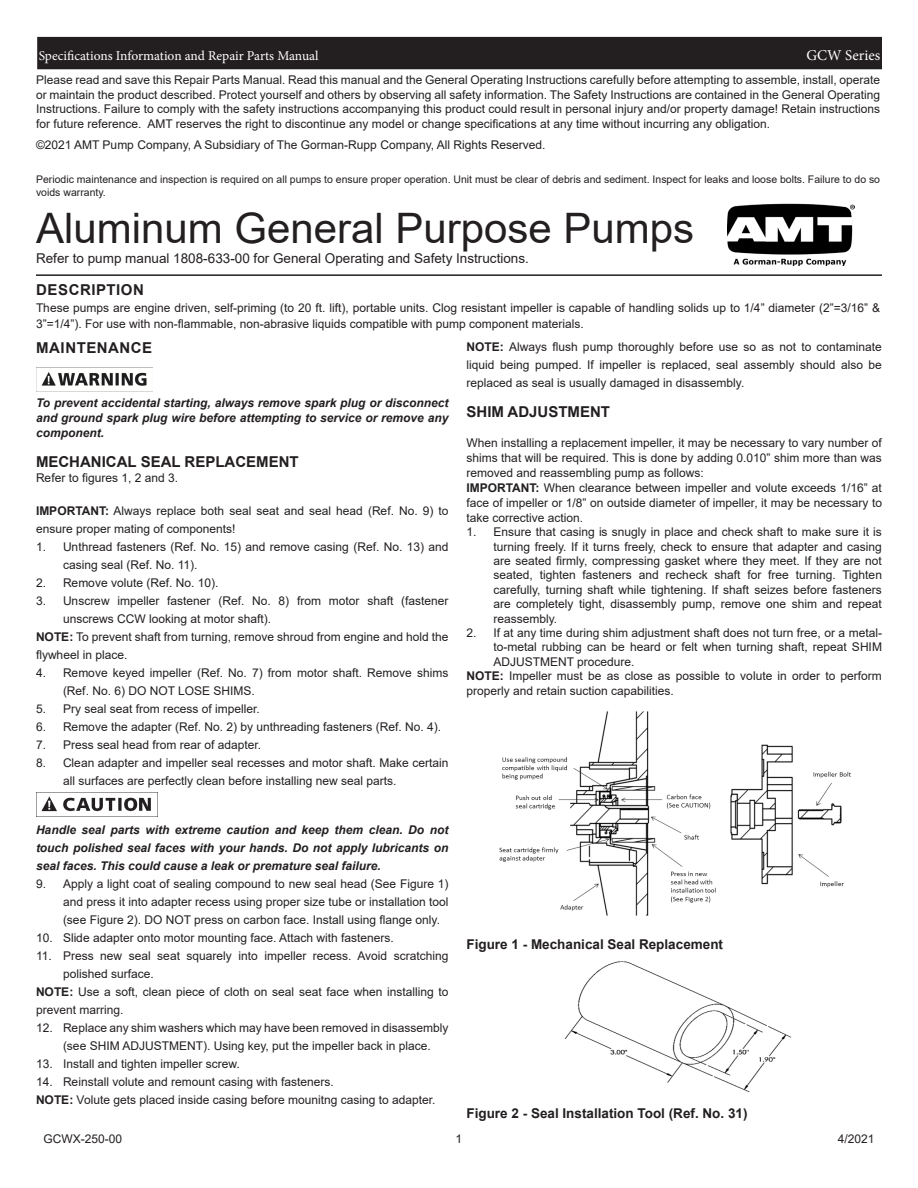
<style>
.page{position:relative;width:918px;height:1188px;background:#fff}
.page>*{position:absolute;margin:0;border:0;box-sizing:border-box;transform-origin:0 0}
.t1{font:42px "Arial";color:#231f20}
.t2{font:700 15px "Arial";color:#231f20}
.t3{font:700 15px "Arial";letter-spacing:.035em;color:#231f20}
.t4{font:15px "Minion Pro";color:#fff}
.t5{font:700 13.5px "Arial";color:#231f20}
.t6{font:13.5px "Arial";color:#231f20}
.t7{font:13.5px "Minion Pro";color:#fff}
.t8{font:12px/18px "Arial";color:#231f20}
.t9{font:italic 700 12px/15px "Arial";color:#231f20;text-align:justify}
.t10{font:10.5px/12.6px "Arial";color:#231f20}
.s1{font-weight:700}
</style>
<div class="page">
<div style="left:38px;top:38px;width:843px;height:31px;background:#231f20"></div>
<div style="left:37px;top:37px;width:845px;height:32px;border:2px solid #231f20"></div>
<hr style="left:36px;top:274px;width:846px;height:2px;background:#231f20">
<img style="left:36px;top:368px;width:117px;height:24px">
<img style="left:36px;top:792px;width:121px;height:24px">
<img style="left:499px;top:711px;width:352px;height:205px">
<img style="left:564px;top:961px;width:228px;height:132px">
<img style="left:728px;top:203px;width:126px;height:63px">
<p class="t7" style="left:39px;top:46px;width:281px">Specifications Information and Repair Parts Manual</p>
<p class="t4" style="left:807px;top:45px;width:75px">GCW Series</p>
<p class="t8" style="left:36px;top:73px;width:846px;line-height:14.4px;text-align:justify">Please read and save this Repair Parts Manual. Read this manual and the General Operating Instructions carefully before attempting to assemble, install, operate or maintain the product described. Protect yourself and others by observing all safety information. The Safety Instructions are contained in the General Operating Instructions. Failure to comply with the safety instructions accompanying this product could result in personal injury and/or property damage! Retain instructions for future reference. AMT reserves the right to discontinue any model or change specifications at any time without incurring any obligation.</p>
<p class="t8" style="left:36px;top:136px;width:511px">©2021 AMT Pump Company, A Subsidiary of The Gorman-Rupp Company, All Rights Reserved.</p>
<p class="t10" style="left:36px;top:173px;width:846px">Periodic maintenance and inspection is required on all pumps to ensure proper operation. Unit must be clear of debris and sediment. Inspect for leaks and loose bolts. Failure to do so voids warranty.</p>
<p class="t1" style="left:36px;top:199px;width:660px">Aluminum General Purpose Pumps</p>
<p class="t6" style="left:36px;top:249px;width:494px">Refer to pump manual 1808-633-00 for General Operating and Safety Instructions.</p>
<p class="t3" style="left:36px;top:280px;width:109px">DESCRIPTION</p>
<p class="t8" style="left:36px;top:299px;width:846px;line-height:16.5px">These pumps are engine driven, self-priming (to 20 ft. lift), portable units. Clog resistant impeller is capable of handling solids up to 1/4” diameter (2”=3/16” &amp;<br>3”=1/4”). For use with non-flammable, non-abrasive liquids compatible with pump component materials.</p>
<p class="t3" style="left:36px;top:337px;width:118px">MAINTENANCE</p>
<p class="t9" style="left:36px;top:396px;width:414px">To prevent accidental starting, always remove spark plug or disconnect and ground spark plug wire before attempting to service or remove any component.</p>
<p class="t2" style="left:36px;top:451px;width:264px">MECHANICAL SEAL REPLACEMENT</p>
<p class="t8" style="left:36px;top:469px;width:144px">Refer to figures 1, 2 and 3.</p>
<p class="t8" style="left:36px;top:502px;width:414px"><span class="s1">IMPORTANT:</span> Always replace both seal seat and seal head (Ref. No. 9) to ensure proper mating of components!</p>
<p class="t8" style="left:63px;top:538px;width:387px;text-indent:-27px">1. Unthread fasteners (Ref. No. 15) and remove casing (Ref. No. 13) and casing seal (Ref. No. 11).</p>
<p class="t8" style="left:36px;top:574px;width:184px">2. Remove volute (Ref. No. 10).</p>
<p class="t8" style="left:63px;top:592px;width:387px;text-indent:-27px">3. Unscrew impeller fastener (Ref. No. 8) from motor shaft (fastener unscrews CCW looking at motor shaft).</p>
<p class="t8" style="left:36px;top:628px;width:414px"><span class="s1">NOTE:</span> To prevent shaft from turning, remove shroud from engine and hold the flywheel in place.</p>
<p class="t8" style="left:63px;top:664px;width:387px;text-indent:-27px">4. Remove keyed impeller (Ref. No. 7) from motor shaft. Remove shims (Ref. No. 6) DO NOT LOSE SHIMS.</p>
<p class="t8" style="left:36px;top:700px;width:225px">5. Pry seal seat from recess of impeller.</p>
<p class="t8" style="left:36px;top:718px;width:407px">6. Remove the adapter (Ref. No. 2) by unthreading fasteners (Ref. No. 4).</p>
<p class="t8" style="left:36px;top:736px;width:227px">7. Press seal head from rear of adapter.</p>
<p class="t8" style="left:63px;top:754px;width:387px;text-indent:-27px">8. Clean adapter and impeller seal recesses and motor shaft. Make certain all surfaces are perfectly clean before installing new seal parts.</p>
<p class="t9" style="left:36px;top:822px;width:414px;line-height:18px">Handle seal parts with extreme caution and keep them clean. Do not touch polished seal faces with your hands. Do not apply lubricants on seal faces. This could cause a leak or premature seal failure.</p>
<p class="t8" style="left:63px;top:875px;width:387px;text-align:justify;text-indent:-27px">9. Apply a light coat of sealing compound to new seal head (See Figure 1) and press it into adapter recess using proper size tube or installation tool (see Figure 2). DO NOT press on carbon face. Install using flange only.</p>
<p class="t8" style="left:36px;top:929px;width:359px">10. Slide adapter onto motor mounting face. Attach with fasteners.</p>
<p class="t8" style="left:63px;top:947px;width:387px;text-indent:-27px">11. Press new seal seat squarely into impeller recess. Avoid scratching polished surface.</p>
<p class="t8" style="left:36px;top:983px;width:414px"><span class="s1">NOTE:</span> Use a soft, clean piece of cloth on seal seat face when installing to prevent marring.</p>
<p class="t8" style="left:63px;top:1019px;width:387px;text-indent:-27px">12. Replace any shim washers which may have been removed in disassembly (see SHIM ADJUSTMENT). Using key, put the impeller back in place.</p>
<p class="t8" style="left:36px;top:1055px;width:205px">13. Install and tighten impeller screw.</p>
<p class="t8" style="left:36px;top:1073px;width:299px">14. Reinstall volute and remount casing with fasteners.</p>
<p class="t8" style="left:36px;top:1091px;width:401px"><span class="s1">NOTE:</span> Volute gets placed inside casing before mounitng casing to adapter.</p>
<p class="t8" style="left:466px;top:337px;width:417px;text-align:justify"><span class="s1">NOTE:</span> Always flush pump thoroughly before use so as not to contaminate liquid being pumped. If impeller is replaced, seal assembly should also be replaced as seal is usually damaged in disassembly.</p>
<p class="t2" style="left:466px;top:401px;width:145px">SHIM ADJUSTMENT</p>
<p class="t8" style="left:466px;top:435px;width:417px;line-height:15px;text-align:justify">When installing a replacement impeller, it may be necessary to vary number of shims that will be required. This is done by adding 0.010” shim more than was removed and reassembling pump as follows:</p>
<p class="t8" style="left:466px;top:480px;width:417px;line-height:15px;text-align:justify"><span class="s1">IMPORTANT:</span> When clearance between impeller and volute exceeds 1/16” at face of impeller or 1/8” on outside diameter of impeller, it may be necessary to take corrective action.</p>
<p class="t8" style="left:494px;top:525px;width:390px;line-height:14.4px;text-align:justify;text-indent:-27px">1. Ensure that casing is snugly in place and check shaft to make sure it is turning freely. If it turns freely, check to ensure that adapter and casing are seated firmly, compressing gasket where they meet. If they are not seated, tighten fasteners and recheck shaft for free turning. Tighten carefully, turning shaft while tightening. If shaft seizes before fasteners are completely tight, disassembly pump, remove one shim and repeat reassembly.</p>
<p class="t8" style="left:494px;top:625px;width:390px;line-height:14.4px;text-align:justify;text-indent:-27px">2. If at any time during shim adjustment shaft does not turn free, or a metal&shy;to-metal rubbing can be heard or felt when turning shaft, repeat SHIM ADJUSTMENT procedure.</p>
<p class="t8" style="left:466px;top:669px;width:417px;line-height:14.4px"><span class="s1">NOTE:</span> Impeller must be as close as possible to volute in order to perform properly and retain suction capabilities.</p>
<p class="t5" style="left:466px;top:935px;width:258px">Figure 1 - Mechanical Seal Replacement</p>
<p class="t5" style="left:466px;top:1103px;width:283px">Figure 2 - Seal Installation Tool (Ref. No. 31)</p>
<p class="t8" style="left:44px;top:1130px;width:80px">GCWX-250-00</p>
<p class="t8" style="left:456px;top:1130px;width:8px">1</p>
<p class="t8" style="left:838px;top:1130px;width:38px">4/2021</p>
</div>
